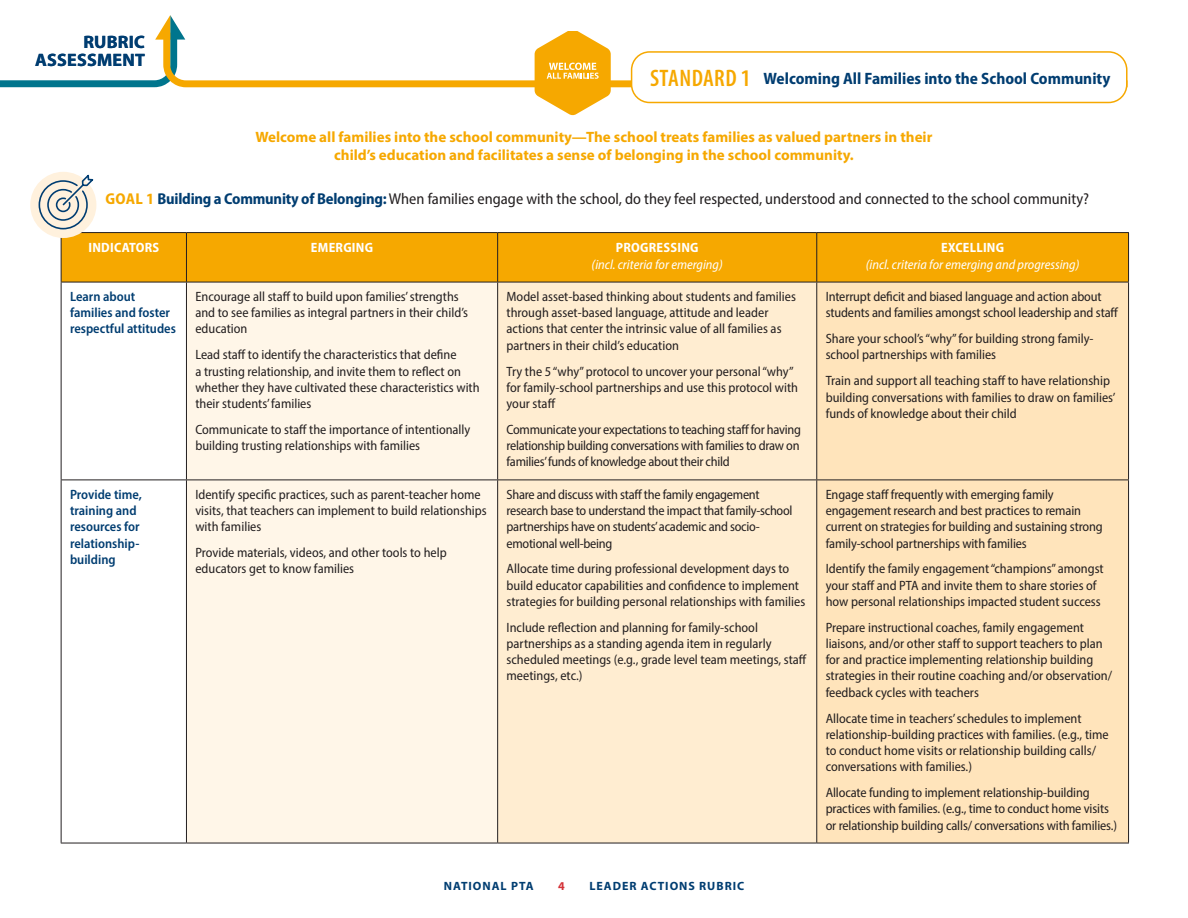
<style>
.page{position:relative;width:1188px;height:918px;background:#fff}
.page>*{position:absolute;margin:0;border:0;box-sizing:border-box;transform-origin:0 0}
.t1{font:600 condensed 24px "Myriad Pro";letter-spacing:.02em;color:#f6a800}
.t2{font:700 18px "Myriad Pro";letter-spacing:.015em;color:#003d71}
.STANDARD_SUB{font:700 semi-condensed 16.5px "Myriad Pro";color:#003d71}
.t3{font:semi-condensed 15.75px "Myriad Pro";color:#231f20}
.t4{font:700 15px/18px "Myriad Pro";color:#f6a800;text-align:center}
.RUBRIC_BODY{font:semi-condensed 13.5px/16.2px "Myriad Pro";color:#231f20}
.RUBRIC_BODY-2{font:semi-condensed 13.5px/16.2px "Myriad Pro";letter-spacing:-.02em;color:#231f20}
.RUBRIC_BODY_INDICATO{font:600 semi-condensed 13.5px/16.2px "Myriad Pro";color:#003d71}
.RUBRIC_BODY-3{font:italic semi-condensed 13.5px "Myriad Pro";color:#fff}
.RUBRIC_BODY-4{font:700 semi-condensed 13.5px "Myriad Pro";letter-spacing:.02em;color:#fff}
.t5{font:700 12px "Myriad Pro";letter-spacing:.08em;color:#003d71}
.t6{font:700 12px "Myriad Pro";color:#d43238}
.s1{font-weight:700;color:#f6a800}
.s2{font-weight:700;color:#003d71}
</style>
<div class="page">
<svg style="left:0;top:15px;width:182px;height:72px"></svg>
<svg style="left:163px;top:33px;width:962px;height:54px"></svg>
<div style="left:62px;top:233px;width:1066px;height:49px;background:#f6a800"></div>
<div style="left:187px;top:283px;width:310px;height:560px;background:#fff6e8"></div>
<div style="left:498px;top:283px;width:318px;height:560px;background:#ffedd1"></div>
<div style="left:817px;top:283px;width:311px;height:560px;background:#ffe4bb"></div>
<hr style="left:61px;top:232px;width:125px;height:1px;background:#231f20">
<hr style="left:61px;top:233px;width:1px;height:49px;background:#231f20">
<hr style="left:186px;top:232px;width:312px;height:1px;background:#231f20">
<hr style="left:186px;top:233px;width:1px;height:49px;background:#231f20">
<hr style="left:498px;top:232px;width:319px;height:1px;background:#231f20">
<hr style="left:497px;top:233px;width:1px;height:49px;background:#231f20">
<hr style="left:817px;top:232px;width:312px;height:1px;background:#231f20">
<hr style="left:816px;top:233px;width:1px;height:49px;background:#231f20">
<hr style="left:1128px;top:233px;width:1px;height:49px;background:#231f20">
<hr style="left:61px;top:282px;width:125px;height:1px;background:#231f20">
<hr style="left:61px;top:282px;width:1px;height:198px;background:#231f20">
<hr style="left:186px;top:282px;width:312px;height:1px;background:#231f20">
<hr style="left:186px;top:282px;width:1px;height:198px;background:#231f20">
<hr style="left:498px;top:282px;width:319px;height:1px;background:#231f20">
<hr style="left:497px;top:282px;width:1px;height:198px;background:#231f20">
<hr style="left:817px;top:282px;width:312px;height:1px;background:#231f20">
<hr style="left:816px;top:282px;width:1px;height:198px;background:#231f20">
<hr style="left:1128px;top:282px;width:1px;height:198px;background:#231f20">
<hr style="left:61px;top:480px;width:125px;height:1px;background:#231f20">
<hr style="left:61px;top:480px;width:1px;height:363px;background:#231f20">
<hr style="left:186px;top:480px;width:312px;height:1px;background:#231f20">
<hr style="left:186px;top:480px;width:1px;height:363px;background:#231f20">
<hr style="left:498px;top:480px;width:319px;height:1px;background:#231f20">
<hr style="left:497px;top:480px;width:1px;height:363px;background:#231f20">
<hr style="left:817px;top:480px;width:312px;height:1px;background:#231f20">
<hr style="left:816px;top:480px;width:1px;height:363px;background:#231f20">
<hr style="left:1128px;top:480px;width:1px;height:363px;background:#231f20">
<hr style="left:61px;top:843px;width:125px;height:1px;background:#231f20">
<hr style="left:186px;top:843px;width:312px;height:1px;background:#231f20">
<hr style="left:498px;top:843px;width:319px;height:1px;background:#231f20">
<hr style="left:817px;top:843px;width:312px;height:1px;background:#231f20">
<div style="left:30px;top:172px;width:66px;height:66px;background:#fff1dd;border-radius:50%"></div>
<svg style="left:38px;top:172px;width:58px;height:58px"></svg>
<div style="left:632px;top:52px;width:495px;height:50px;background:#fff;border-radius:18px"></div>
<div style="left:631px;top:51px;width:497px;height:52px;border:2px solid #f6a800;border-radius:18px"></div>
<svg style="left:535px;top:31px;width:76px;height:84px"></svg>
<p class="t2" style="left:83px;top:30px;width:63px">RUBRIC</p>
<p class="t2" style="left:35px;top:48px;width:111px">ASSESSMENT</p>
<p class="t1" style="left:650px;top:63px;width:102px">STANDARD 1</p>
<p class="STANDARD_SUB" style="left:764px;top:69px;width:348px">Welcoming All Families into the School Community</p>
<p class="t4" style="left:255px;top:127px;width:678px">Welcome all families into the school community—The school treats families as valued partners in their child’s education and facilitates a sense of belonging in the school community.</p>
<p class="t3" style="left:105px;top:189px;width:985px"><span class="s1">GOAL 1</span> <span class="s2">Building a Community of Belonging:</span>When families engage with the school, do they feel respected, understood and connected to the school community?</p>
<p class="RUBRIC_BODY-4" style="left:88px;top:240px;width:72px">INDICATORS</p>
<p class="RUBRIC_BODY-4" style="left:311px;top:240px;width:64px">EMERGING</p>
<p class="RUBRIC_BODY-4" style="left:616px;top:240px;width:84px">PROGRESSING</p>
<p class="RUBRIC_BODY-3" style="left:592px;top:256px;width:133px">(incl. criteria for emerging)</p>
<p class="RUBRIC_BODY_INDICATO" style="left:70px;top:288px;width:107px">Learn about families and foster respectful attitudes</p>
<p class="RUBRIC_BODY" style="left:195px;top:288px;width:274px">Encourage all staff to build upon families’ strengths and to see families as integral partners in their child’s education</p>
<p class="RUBRIC_BODY" style="left:195px;top:347px;width:286px">Lead staff to identify the characteristics that define<br>a trusting relationship, and invite them to reflect on whether they have cultivated these characteristics with their students’ families</p>
<p class="RUBRIC_BODY" style="left:195px;top:421px;width:277px">Communicate to staff the importance of intentionally building trusting relationships with families</p>
<p class="RUBRIC_BODY_INDICATO" style="left:70px;top:486px;width:73px">Provide time, training and resources for relationship&shy;building</p>
<p class="RUBRIC_BODY" style="left:195px;top:486px;width:293px">Identify specific practices, such as parent-teacher home visits, that teachers can implement to build relationships with families</p>
<p class="RUBRIC_BODY" style="left:195px;top:544px;width:253px">Provide materials, videos, and other tools to help educators get to know families</p>
<p class="RUBRIC_BODY" style="left:507px;top:288px;width:291px">Model asset-based thinking about students and families through asset-based language, attitude and leader actions that center the intrinsic value of all families as partners in their child’s education</p>
<p class="RUBRIC_BODY" style="left:507px;top:363px;width:293px">Try the 5 “why” protocol to uncover your personal “why” for family-school partnerships and use this protocol with your staff</p>
<p class="RUBRIC_BODY" style="left:507px;top:421px;width:296px;text-align:justify">Communicate your expectations to teaching staff for having relationship building conversations with families to draw on families’ funds of knowledge about their child</p>
<p class="RUBRIC_BODY-2" style="left:507px;top:486px;width:288px">Share and discuss with staff the family engagement research base to understand the impact that family-school partnerships have on students’ academic and socio&shy;emotional well-being</p>
<p class="RUBRIC_BODY" style="left:507px;top:561px;width:300px">Allocate time during professional development days to build educator capabilities and confidence to implement strategies for building personal relationships with families</p>
<p class="RUBRIC_BODY" style="left:507px;top:619px;width:302px">Include reflection and planning for family-school partnerships as a standing agenda item in regularly scheduled meetings (e.g., grade level team meetings, staff meetings, etc.)</p>
<p class="RUBRIC_BODY-4" style="left:941px;top:240px;width:65px">EXCELLING</p>
<p class="RUBRIC_BODY-3" style="left:866px;top:256px;width:215px">(incl. criteria for emerging and progressing)</p>
<p class="RUBRIC_BODY" style="left:826px;top:288px;width:294px">Interrupt deficit and biased language and action about students and families amongst school leadership and staff</p>
<p class="RUBRIC_BODY" style="left:826px;top:330px;width:269px">Share your school’s “why” for building strong family&shy;school partnerships with families</p>
<p class="RUBRIC_BODY" style="left:826px;top:373px;width:291px">Train and support all teaching staff to have relationship building conversations with families to draw on families’ funds of knowledge about their child</p>
<p class="RUBRIC_BODY" style="left:826px;top:486px;width:279px">Engage staff frequently with emerging family engagement research and best practices to remain current on strategies for building and sustaining strong family-school partnerships with families</p>
<p class="RUBRIC_BODY" style="left:826px;top:561px;width:280px">Identify the family engagement “champions” amongst your staff and PTA and invite them to share stories of how personal relationships impacted student success</p>
<p class="RUBRIC_BODY" style="left:826px;top:619px;width:288px">Prepare instructional coaches, family engagement liaisons, and/or other staff to support teachers to plan for and practice implementing relationship building strategies in their routine coaching and/or observation/ feedback cycles with teachers</p>
<p class="RUBRIC_BODY" style="left:826px;top:710px;width:285px">Allocate time in teachers’ schedules to implement relationship-building practices with families. (e.g., time to conduct home visits or relationship building calls/ conversations with families.)</p>
<p class="RUBRIC_BODY" style="left:826px;top:784px;width:293px">Allocate funding to implement relationship-building practices with families. (e.g., time to conduct home visits or relationship building calls/ conversations with families.)</p>
<p class="t5" style="left:444px;top:878px;width:91px">NATIONAL PTA</p>
<p class="t6" style="left:558px;top:878px;width:8px">4</p>
<p class="t5" style="left:590px;top:878px;width:156px">LEADER ACTIONS RUBRIC</p>
</div>
